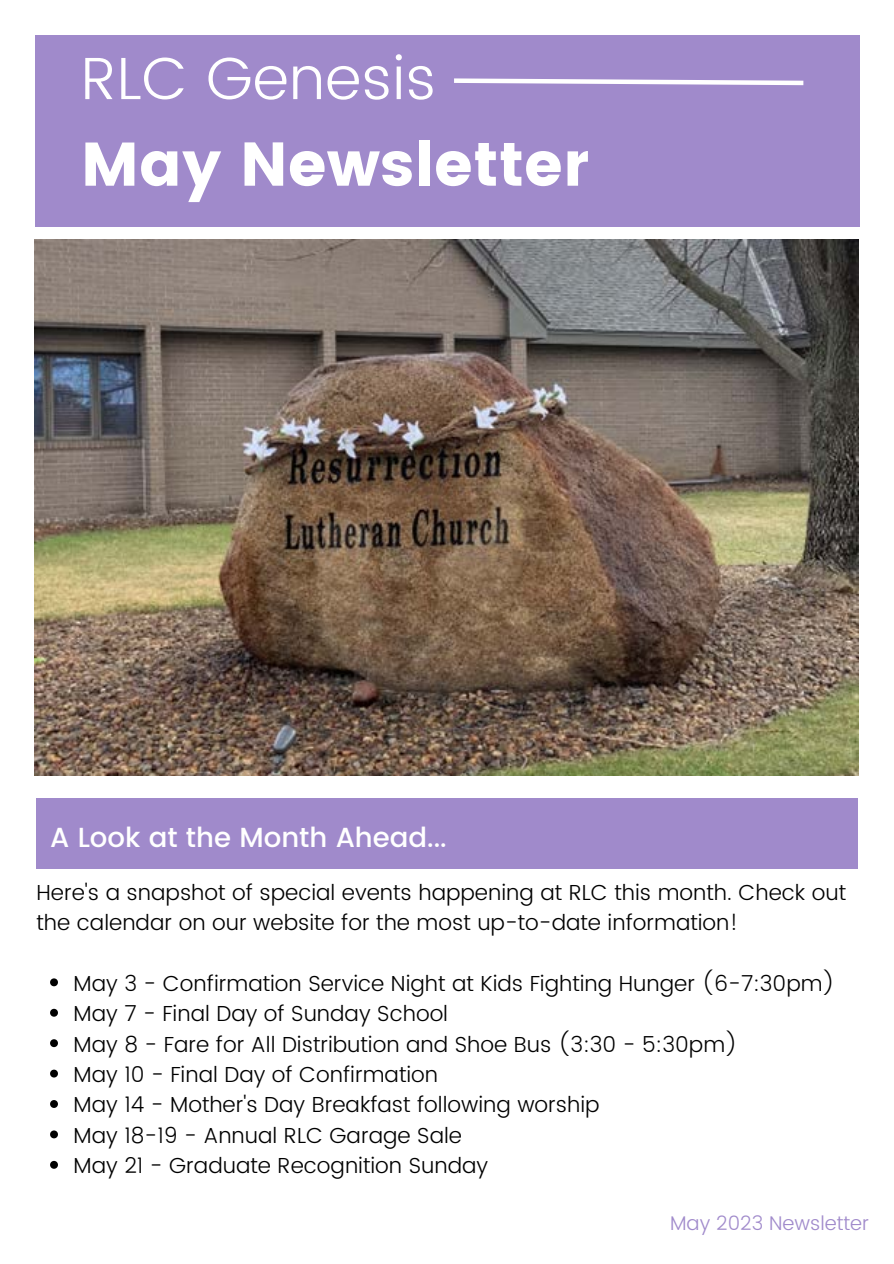
<style>
.page{position:relative;width:894px;height:1264px;background:#fff}
.page>*{position:absolute;margin:0;border:0;box-sizing:border-box;transform-origin:0 0}
.t1{font:61.5px "Poppins";color:#fff}
.t2{font:300 59.7px "Poppins";color:#fff}
.t3{font:500 27.6px "Poppins";color:#fff}
.t4{font:300 21.75px/30.5px "Poppins";color:#000}
.t5{font:300 19.8px "Poppins";color:#a08acb}
</style>
<div class="page">
<div style="left:35px;top:35px;width:824px;height:192px;background:#a08acb"></div>
<div style="left:37px;top:797px;width:820px;height:71px;background:#a08acb"></div>
<svg style="left:454px;top:78px;width:350px;height:8px"></svg>
<svg style="left:50px;top:978px;width:8px;height:8px"></svg>
<svg style="left:50px;top:1008px;width:8px;height:8px"></svg>
<svg style="left:50px;top:1039px;width:8px;height:8px"></svg>
<svg style="left:50px;top:1069px;width:8px;height:8px"></svg>
<svg style="left:50px;top:1100px;width:8px;height:7px"></svg>
<svg style="left:50px;top:1130px;width:8px;height:8px"></svg>
<svg style="left:50px;top:1160px;width:8px;height:8px"></svg>
<img style="left:35px;top:239px;width:823px;height:536px">
<p class="t2" style="left:81px;top:44px;width:357px">RLC Genesis</p>
<p class="t1" style="left:81px;top:128px;width:509px">May Newsletter</p>
<p class="t3" style="left:50px;top:821px;width:398px">A Look at the Month Ahead...</p>
<p class="t4" style="left:37px;top:876px;width:810px">Here's a snapshot of special events happening at RLC this month. Check out the calendar on our website for the most up-to-date information!</p>
<p class="t4" style="left:74px;top:968px;width:763px">May 3 - Confirmation Service Night at Kids Fighting Hunger (6-7:30pm)</p>
<p class="t4" style="left:74px;top:998px;width:376px">May 7 - Final Day of Sunday School</p>
<p class="t4" style="left:74px;top:1028px;width:665px">May 8 - Fare for All Distribution and Shoe Bus (3:30 - 5:30pm)</p>
<p class="t4" style="left:74px;top:1059px;width:366px">May 10 - Final Day of Confirmation</p>
<p class="t4" style="left:74px;top:1089px;width:527px">May 14 - Mother's Day Breakfast following worship</p>
<p class="t4" style="left:74px;top:1120px;width:390px">May 18-19 - Annual RLC Garage Sale</p>
<p class="t4" style="left:74px;top:1150px;width:416px">May 21 - Graduate Recognition Sunday</p>
<p class="t5" style="left:670px;top:1211px;width:200px">May 2023 Newsletter</p>
</div>
